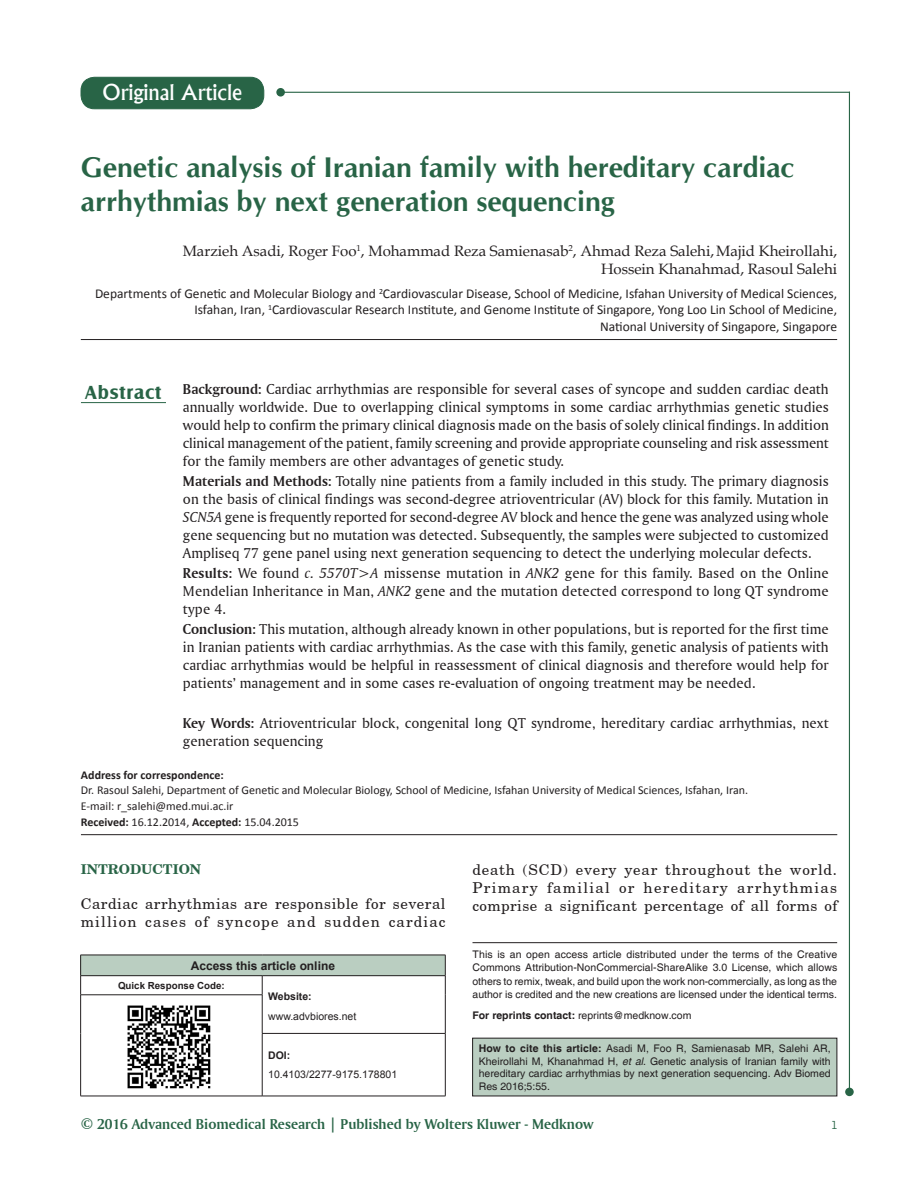
<style>
.page{position:relative;width:918px;height:1188px;background:#fff}
.page>*{position:absolute;margin:0;border:0;box-sizing:border-box;transform-origin:0 0}
.AT{font:700 28.5px/34.2px "CG Omega";color:#286446}
.AH{font:500 21px "Albertus";color:#fff}
.ABSH{font:700 19.5px "Castle T";letter-spacing:.04em;color:#286446}
.ABS{font:15px/18px "Amerigo BT Roman A";color:#231f20;text-align:justify}
.TX{font:15px/18px "New Century Schoolbook";letter-spacing:.03em;color:#231f20}
.KWD{font:15px/18px "Amerigo BT Roman A";color:#231f20}
.AU{font:15px/18px "Book Antiqua";color:#231f20;text-align:right}
.RF{font:15px "Amerigo BT Bold A";color:#286446}
.AFF{font:13.5px/16.2px "Calibri";color:#231f20;text-align:right}
.t1{font:700 13.5px "Century Schoolbook BT";color:#286446}
.ADD{font:12px/15.8px "Calibri";color:#231f20}
.HIS{font:12px "Calibri";color:#231f20}
.ATAO{font:700 12px "Arial";color:#231f20}
.RF-2{font:12px "Bell Centennial BT Address";color:#286446}
.OS{font:10.5px/13.5px "Helvetica";color:#231f20;text-align:justify}
.SRC{font:10.5px/12.6px "Helvetica";color:#231f20;text-align:justify}
.DOI{font:10.5px "Arial";color:#231f20}
.WEB{font:10.5px "Arial";color:#231f20}
.WEB-2{font:700 10.5px "Arial";color:#231f20}
.DOI-2{font:700 10.5px "Arial";color:#231f20}
.QRC{font:700 9.75px "Arial";color:#231f20}
.s1{font-family:"Amerigo BT Bold A"}
.s2{font-family:"Amerigo BT Italic A"}
.s3{font-weight:700}
.s4{font-style:italic}
</style>
<div class="page">
<div style="left:81px;top:77px;width:183px;height:32px;background:#286446;border-radius:14px"></div>
<div style="left:81px;top:77px;width:183px;height:32px;border:1px solid #286446;border-radius:14px"></div>
<hr style="left:281px;top:92px;width:569px;height:1px;background:#286446">
<div style="left:276px;top:88px;width:9px;height:9px;background:#286446;border-radius:50%"></div>
<hr style="left:849px;top:92px;width:1px;height:999px;background:#286446">
<div style="left:845px;top:1088px;width:9px;height:8px;background:#286446;border-radius:50%"></div>
<hr style="left:81px;top:834px;width:756px;height:1px;background:#231f20">
<hr style="left:81px;top:402px;width:85px;height:1px;background:#286446">
<hr style="left:81px;top:339px;width:756px;height:1px;background:#231f20">
<div style="left:81px;top:955px;width:364px;height:21px;background:#bacec1"></div>
<hr style="left:80px;top:1096px;width:182px;height:1px;background:#231f20">
<hr style="left:80px;top:955px;width:182px;height:1px;background:#231f20">
<hr style="left:262px;top:955px;width:183px;height:1px;background:#231f20">
<hr style="left:80px;top:975px;width:182px;height:1px;background:#231f20">
<svg style="left:80px;top:955px;width:1px;height:40px"></svg>
<hr style="left:262px;top:975px;width:183px;height:1px;background:#231f20">
<svg style="left:445px;top:955px;width:1px;height:40px"></svg>
<hr style="left:445px;top:995px;width:1px;height:38px;background:#231f20">
<hr style="left:80px;top:995px;width:182px;height:1px;background:#231f20">
<hr style="left:80px;top:995px;width:1px;height:38px;background:#231f20">
<hr style="left:80px;top:1033px;width:1px;height:63px;background:#231f20">
<hr style="left:445px;top:1034px;width:1px;height:62px;background:#231f20">
<hr style="left:262px;top:1096px;width:183px;height:1px;background:#231f20">
<svg style="left:262px;top:976px;width:1px;height:19px"></svg>
<hr style="left:262px;top:995px;width:1px;height:38px;background:#231f20">
<hr style="left:262px;top:1034px;width:1px;height:62px;background:#231f20">
<hr style="left:262px;top:1033px;width:183px;height:1px;background:#231f20">
<img style="left:127px;top:1005px;width:84px;height:84px">
<div style="left:473px;top:1038px;width:364px;height:58px;background:#bacec1"></div>
<hr style="left:472px;top:942px;width:365px;height:1px;background:#231f20">
<p class="AH" style="left:103px;top:80px;width:141px">Original Article</p>
<p class="AT" style="left:81px;top:150px;width:715px">Genetic analysis of Iranian family with hereditary cardiac arrhythmias by next generation sequencing</p>
<p class="AU" style="left:183px;top:241px;width:656px">Marzieh Asadi, Roger Foo<sup>1</sup>, Mohammad Reza Samienasab<sup>2</sup>, Ahmad Reza Salehi,Majid Kheirollahi,<br>Hossein Khanahmad, Rasoul Salehi</p>
<p class="AFF" style="left:95px;top:285px;width:744px">Departments of Genetic and Molecular Biology and <sup>2</sup>Cardiovascular Disease, School of Medicine, Isfahan University of Medical Sciences,<br>Isfahan, Iran, <sup>1</sup>Cardiovascular Research Institute, and Genome Institute of Singapore, Yong Loo Lin School of Medicine,<br>National University of Singapore, Singapore</p>
<p class="ABS" style="left:183px;top:380px;width:647px"><span class="s1">Background:</span> Cardiac arrhythmias are responsible for several cases of syncope and sudden cardiac death annually worldwide. Due to overlapping clinical symptoms in some cardiac arrhythmias genetic studies would help to confirm the primary clinical diagnosis made on the basis of solely clinical findings. In addition clinical management of the patient, family screening and provide appropriate counseling and risk assessment for the family members are other advantages of genetic study.</p>
<p class="ABS" style="left:183px;top:472px;width:647px"><span class="s1">Materials and Methods:</span> Totally nine patients from a family included in this study. The primary diagnosis on the basis of clinical findings was second‑degree atrioventricular (AV) block for this family. Mutation in <span class="s2">SCN5A</span> gene is frequently reported for second‑degree AV block and hence the gene was analyzed using whole gene sequencing but no mutation was detected. Subsequently, the samples were subjected to customized Ampliseq 77 gene panel using next generation sequencing to detect the underlying molecular defects.</p>
<p class="ABS" style="left:183px;top:564px;width:647px"><span class="s1">Results:</span> We found <span class="s2">c. 5570T&gt;A</span> missense mutation in <span class="s2">ANK2</span> gene for this family. Based on the Online Mendelian Inheritance in Man, <span class="s2">ANK2</span> gene and the mutation detected correspond to long QT syndrome type 4.</p>
<p class="ABS" style="left:183px;top:620px;width:647px"><span class="s1">Conclusion:</span> This mutation, although already known in other populations, but is reported for the first time in Iranian patients with cardiac arrhythmias. As the case with this family, genetic analysis of patients with cardiac arrhythmias would be helpful in reassessment of clinical diagnosis and therefore would help for patients’ management and in some cases re‑evaluation of ongoing treatment may be needed.</p>
<p class="KWD" style="left:183px;top:713px;width:647px"><span class="s1">Key Words:</span> Atrioventricular block, congenital long QT syndrome, hereditary cardiac arrhythmias, next generation sequencing</p>
<p class="ADD" style="left:81px;top:766px;width:669px"><span class="s3">Address for correspondence:<br></span>Dr. Rasoul Salehi, Department of Genetic and Molecular Biology, School of Medicine, Isfahan University of Medical Sciences, Isfahan, Iran.<br>E‑mail: r_salehi@med.mui.ac.ir</p>
<p class="HIS" style="left:81px;top:813px;width:220px"><span class="s3">Received:</span> 16.12.2014, <span class="s3">Accepted:</span> 15.04.2015</p>
<p class="ABSH" style="left:85px;top:381px;width:78px">Abstract</p>
<h1 class="t1" style="left:81px;top:861px;width:122px">INTRODUCTION</h1>
<p class="TX" style="left:81px;top:894px;width:366px">Cardiac arrhythmias are responsible for several million cases of syncope and sudden cardiac</p>
<p class="ATAO" style="left:191px;top:958px;width:146px">Access this article online</p>
<p class="QRC" style="left:118px;top:979px;width:108px">Quick Response Code:</p>
<p class="WEB-2" style="left:268px;top:990px;width:45px">Website:</p>
<p class="WEB" style="left:268px;top:1009px;width:90px">www.advbiores.net</p>
<p class="DOI-2" style="left:268px;top:1048px;width:24px">DOI:</p>
<p class="DOI" style="left:268px;top:1068px;width:131px">10.4103/2277-9175.178801</p>
<p class="TX" style="left:472px;top:860px;width:366px;text-align:justify">death (SCD) every year throughout the world.<br>Primary familial or hereditary arrhythmias comprise a significant percentage of all forms of</p>
<p class="OS" style="left:472px;top:948px;width:366px">This is an open access article distributed under the terms of the Creative Commons Attribution-NonCommercial-ShareAlike 3.0 License, which allows others to remix, tweak, and build upon the work non-commercially, as long as the author is credited and the new creations are licensed under the identical terms.</p>
<p class="OS" style="left:472px;top:1009px;width:220px"><span class="s3">For reprints contact:</span> reprints@medknow.com</p>
<p class="SRC" style="left:479px;top:1042px;width:353px"><span class="s3">How to cite this article:</span> Asadi M, Foo R, Samienasab MR, Salehi AR, Kheirollahi M, Khanahmad H, <span class="s4">et al</span>. Genetic analysis of Iranian family with hereditary cardiac arrhythmias by next generation sequencing. Adv Biomed Res 2016;5:55.</p>
<p class="RF" style="left:81px;top:1115px;width:514px">© 2016 Advanced Biomedical Research | Published by Wolters Kluwer - Medknow</p>
<p class="RF-2" style="left:832px;top:1118px;width:7px">1</p>
</div>
